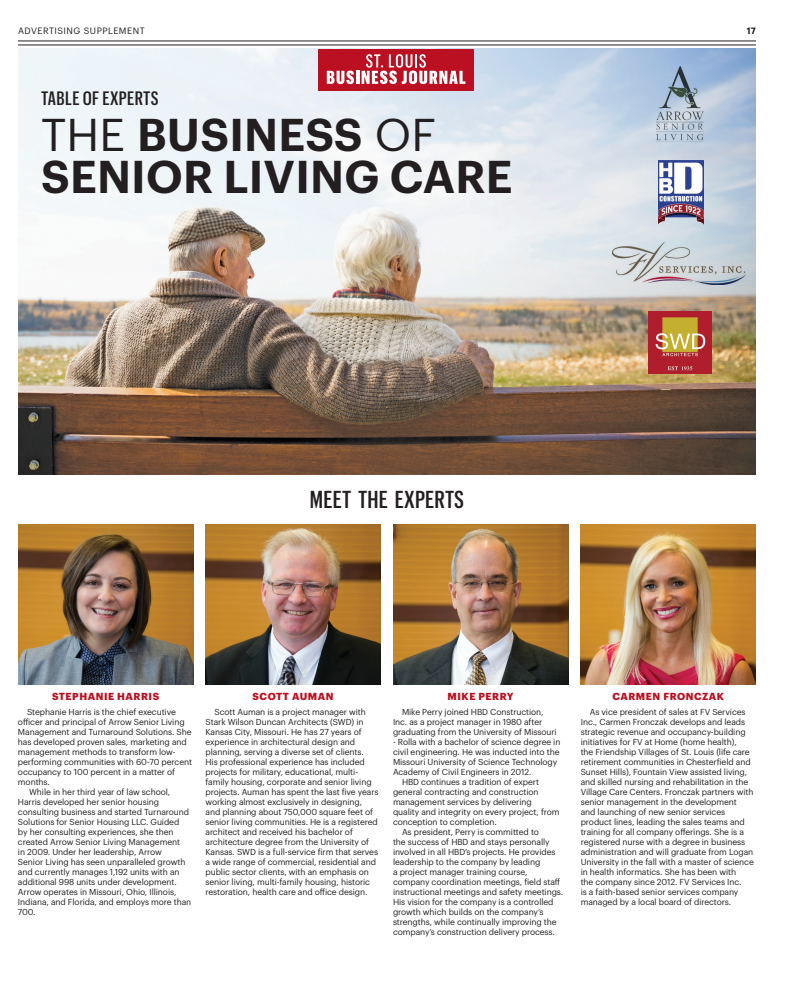
<style>
.page{position:relative;width:792px;height:1008px;background:#fff}
.page>*{position:absolute;margin:0;border:0;box-sizing:border-box;transform-origin:0 0}
.t1{font:600 45px/42px "Graphik";letter-spacing:.005em;color:#231f20}
.t2{font:500 24px "Graphik X Cond";letter-spacing:.01em;color:#231f20}
.t3{font:500 19px "Graphik X Cond";letter-spacing:.02em;color:#231f20}
.t4{font:700 10px "Graphik";letter-spacing:.055em;color:#ba1021}
.t5{font:9px "Graphik";letter-spacing:.055em;color:#231f20}
.t6{font:600 9px "Graphik";color:#231f20}
.t7{font:8.5px/10px "Graphik";letter-spacing:-.01em;color:#231f20}
.s1{font-weight:400}
</style>
<div class="page">
<img style="left:18px;top:49px;width:738px;height:425px">
<hr style="left:18px;top:41px;width:738px;height:1px;background:#231f20">
<hr style="left:18px;top:45px;width:738px;height:1px;background:#231f20">
<img style="left:18px;top:524px;width:175px;height:161px">
<img style="left:206px;top:524px;width:175px;height:161px">
<img style="left:393px;top:524px;width:175px;height:161px">
<img style="left:581px;top:524px;width:175px;height:161px">
<div style="left:294px;top:474px;width:186px;height:51px;background:#fff"></div>
<div style="left:650px;top:60px;width:60px;height:88px;background:#fff;opacity:.75"></div>
<img style="left:657px;top:66px;width:46px;height:76px">
<img style="left:649px;top:311px;width:62px;height:62px">
<img style="left:658px;top:161px;width:46px;height:68px">
<img style="left:613px;top:243px;width:133px;height:42px">
<div style="left:318px;top:49px;width:156px;height:42px;background:#ba1021"></div>
<svg style="left:327px;top:54px;width:138px;height:30px"></svg>
<p class="t5" style="left:18px;top:24px;width:128px">ADVERTISING SUPPLEMENT</p>
<p class="t6" style="left:747px;top:24px;width:11px">17</p>
<h3 class="t3" style="left:41px;top:88px;width:119px">TABLE OF EXPERTS</h3>
<h1 class="t1" style="left:41px;top:109px;width:473px"><span class="s1">THE</span> BUSINESS <span class="s1">OF<br></span>SENIOR LIVING CARE</h1>
<h2 class="t2" style="left:310px;top:485px;width:156px">MEET THE EXPERTS</h2>
<p class="t4" style="left:52px;top:689px;width:109px">STEPHANIE HARRIS</p>
<p class="t4" style="left:253px;top:689px;width:83px">SCOTT AUMAN</p>
<p class="t4" style="left:448px;top:689px;width:68px">MIKE PERRY</p>
<p class="t4" style="left:612px;top:689px;width:113px">CARMEN FRONCZAK</p>
<p class="t7" style="left:27px;top:707px;width:150px">Stephanie Harris is the chief executive</p>
<p class="t7" style="left:18px;top:717px;width:168px">officer and principal of Arrow Senior Living</p>
<p class="t7" style="left:18px;top:727px;width:175px">Management and Turnaround Solutions. She</p>
<p class="t7" style="left:18px;top:737px;width:170px">has developed proven sales, marketing and</p>
<p class="t7" style="left:18px;top:747px;width:159px">management methods to transform low-</p>
<p class="t7" style="left:18px;top:757px;width:176px">performing communities with 60-70 percent</p>
<p class="t7" style="left:18px;top:767px;width:159px">occupancy to 100 percent in a matter of</p>
<p class="t7" style="left:18px;top:777px;width:34px">months.</p>
<p class="t7" style="left:29px;top:787px;width:143px">While in her third year of law school,</p>
<p class="t7" style="left:18px;top:797px;width:143px">Harris developed her senior housing</p>
<p class="t7" style="left:18px;top:807px;width:173px">consulting business and started Turnaround</p>
<p class="t7" style="left:18px;top:817px;width:163px">Solutions for Senior Housing LLC. Guided</p>
<p class="t7" style="left:18px;top:827px;width:157px">by her consulting experiences, she then</p>
<p class="t7" style="left:18px;top:837px;width:164px">created Arrow Senior Living Management</p>
<p class="t7" style="left:18px;top:847px;width:145px">in 2009. Under her leadership, Arrow</p>
<p class="t7" style="left:18px;top:857px;width:169px">Senior Living has seen unparalleled growth</p>
<p class="t7" style="left:18px;top:867px;width:163px">and currently manages 1,192 units with an</p>
<p class="t7" style="left:18px;top:877px;width:160px">additional 998 units under development.</p>
<p class="t7" style="left:18px;top:886px;width:160px">Arrow operates in Missouri, Ohio, Illinois,</p>
<p class="t7" style="left:18px;top:896px;width:175px">Indiana, and Florida, and employs more than</p>
<p class="t7" style="left:18px;top:906px;width:19px">700.</p>
<p class="t7" style="left:206px;top:706px;width:175px;text-indent:9px">Scott Auman is a project manager with Stark Wilson Duncan Architects (SWD) in Kansas City, Missouri. He has 27 years of experience in architectural design and planning, serving a diverse set of clients.<br>His professional experience has included projects for military, educational, multi&shy;family housing, corporate and senior living projects. Auman has spent the last five years working almost exclusively in designing, and planning about 750,000 square feet of senior living communities. He is a registered architect and received his bachelor of architecture degree from the University of Kansas. SWD is a full-service firm that serves a wide range of commercial, residential and public sector clients, with an emphasis on senior living, multi-family housing, historic restoration, health care and office design.</p>
<p class="t7" style="left:393px;top:706px;width:165px;text-indent:9px">Mike Perry joined HBD Construction,<br>Inc. as a project manager in 1980 after graduating from the University of Missouri</p>
<p class="t7" style="left:393px;top:736px;width:169px">- Rolla with a bachelor of science degree in</p>
<p class="t7" style="left:393px;top:746px;width:168px">civil engineering. He was inducted into the</p>
<p class="t7" style="left:393px;top:756px;width:166px">Missouri University of Science Technology</p>
<p class="t7" style="left:393px;top:766px;width:140px">Academy of Civil Engineers in 2012.</p>
<p class="t7" style="left:402px;top:776px;width:139px">HBD continues a tradition of expert</p>
<p class="t7" style="left:393px;top:786px;width:147px">general contracting and construction</p>
<p class="t7" style="left:393px;top:796px;width:140px">management services by delivering</p>
<p class="t7" style="left:393px;top:806px;width:168px">quality and integrity on every project, from</p>
<p class="t7" style="left:393px;top:816px;width:105px">conception to completion.</p>
<p class="t7" style="left:402px;top:826px;width:139px">As president, Perry is committed to</p>
<p class="t7" style="left:393px;top:836px;width:158px">the success of HBD and stays personally</p>
<p class="t7" style="left:393px;top:846px;width:164px">involved in all HBD’s projects. He provides</p>
<p class="t7" style="left:393px;top:856px;width:149px">leadership to the company by leading</p>
<p class="t7" style="left:393px;top:866px;width:136px">a project manager training course,</p>
<p class="t7" style="left:393px;top:876px;width:169px">company coordination meetings, field staff</p>
<p class="t7" style="left:393px;top:886px;width:172px">instructional meetings and safety meetings.</p>
<p class="t7" style="left:393px;top:896px;width:162px">His vision for the company is a controlled</p>
<p class="t7" style="left:393px;top:906px;width:152px">growth which builds on the company’s</p>
<p class="t7" style="left:393px;top:916px;width:165px">strengths, while continually improving the</p>
<p class="t7" style="left:393px;top:926px;width:164px">company’s construction delivery process.</p>
<p class="t7" style="left:581px;top:706px;width:175px;text-indent:9px">As vice president of sales at FV Services Inc., Carmen Fronczak develops and leads strategic revenue and occupancy-building initiatives for FV at Home (home health),<br>the Friendship Villages of St. Louis (life care retirement communities in Chesterfield and Sunset Hills), Fountain View assisted living, and skilled nursing and rehabilitation in the Village Care Centers. Fronczak partners with senior management in the development<br>and launching of new senior services product lines, leading the sales teams and training for all company offerings. She is a registered nurse with a degree in business administration and will graduate from Logan University in the fall with a master of science in health informatics. She has been with<br>the company since 2012. FV Services Inc.<br>is a faith-based senior services company managed by a local board of directors.</p>
</div>
